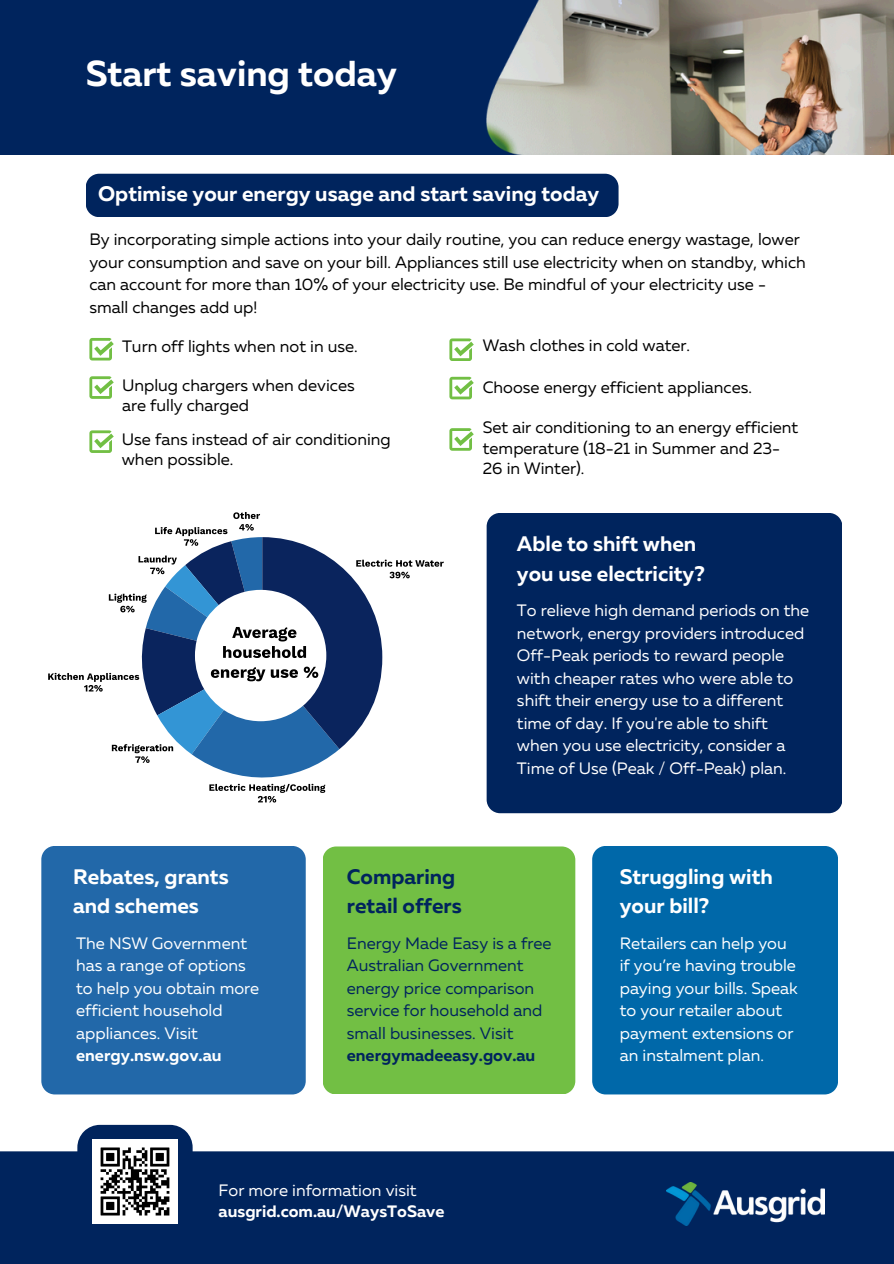
<style>
.page{position:relative;width:894px;height:1264px;background:#fff}
.page>*{position:absolute;margin:0;border:0;box-sizing:border-box;transform-origin:0 0}
.t1{font:700 36px "Muller";color:#fff}
.t2{font:700 21px/29.2px "Muller";color:#fff}
.t3{font:700 21px/29.2px "Muller";color:#00245d}
.t4{font:16.5px/20.2px "Muller";color:#000}
.t5{font:16.5px/22.5px "Muller";color:#fff}
.t6{font:16.5px/22.5px "Muller";color:#00245d}
.t7{font:700 16.5px "Muller";color:#fff}
.s1{font-weight:700}
</style>
<div class="page">
<div style="left:323px;top:846px;width:252px;height:248px;background:#72bf44"></div>
<div style="left:0;top:0;width:893px;height:154px;background:#00245d"></div>
<div style="left:86px;top:174px;width:532px;height:43px;background:#00245d"></div>
<svg style="left:48px;top:512px;width:395px;height:290px"></svg>
<div style="left:486px;top:513px;width:356px;height:300px;background:#00245d"></div>
<svg style="left:89px;top:338px;width:25px;height:22px"></svg>
<svg style="left:89px;top:376px;width:25px;height:23px"></svg>
<svg style="left:89px;top:430px;width:25px;height:23px"></svg>
<svg style="left:449px;top:338px;width:24px;height:23px"></svg>
<svg style="left:449px;top:377px;width:24px;height:22px"></svg>
<svg style="left:449px;top:428px;width:24px;height:22px"></svg>
<div style="left:0;top:1151px;width:893px;height:112px;background:#00245d"></div>
<svg style="left:77px;top:1124px;width:115px;height:100px"></svg>
<img style="left:666px;top:1182px;width:157px;height:43px">
<img style="left:93px;top:1139px;width:84px;height:84px">
<img style="left:486px;top:0;width:407px;height:154px">
<div style="left:41px;top:846px;width:264px;height:248px;background:#2268a9"></div>
<div style="left:592px;top:846px;width:245px;height:248px;background:#0068a9"></div>
<h1 class="t1" style="left:86px;top:58px;width:313px">Start saving today</h1>
<p class="t2" style="left:98px;top:180px;width:502px">Optimise your energy usage and start saving today</p>
<p class="t4" style="left:89px;top:229px;width:717px;line-height:22.5px">By incorporating simple actions into your daily routine, you can reduce energy wastage, lower your consumption and save on your bill. Appliances still use electricity when on standby, which can account for more than 10% of your electricity use. Be mindful of your electricity use - small changes add up!</p>
<p class="t4" style="left:482px;top:336px;width:209px">Wash clothes in cold water.</p>
<p class="t4" style="left:482px;top:378px;width:270px">Choose energy efficient appliances.</p>
<p class="t4" style="left:122px;top:337px;width:237px">Turn off lights when not in use.</p>
<p class="t4" style="left:122px;top:376px;width:234px">Unplug chargers when devices are fully charged</p>
<p class="t4" style="left:122px;top:430px;width:270px">Use fans instead of air conditioning when possible.</p>
<p class="t4" style="left:482px;top:418px;width:317px">Set air conditioning to an energy efficient temperature (18-21 in Summer and 23-<br>26 in Winter).</p>
<p class="t2" style="left:517px;top:531px;width:189px">Able to shift when you use electricity?</p>
<p class="t2" style="left:73px;top:863px;width:157px">Rebates, grants and schemes</p>
<h2 class="t3" style="left:347px;top:863px;width:116px">Comparing retail offers</h2>
<p class="t5" style="left:517px;top:600px;width:294px">To relieve high demand periods on the network, energy providers introduced Off-Peak periods to reward people with cheaper rates who were able to shift their energy use to a different time of day. If you're able to shift when you use electricity, consider a Time of Use (Peak / Off-Peak) plan.</p>
<p class="t2" style="left:619px;top:863px;width:154px">Struggling with your bill?</p>
<h2 class="t5" style="left:76px;top:932px;width:184px">The NSW Government has a range of options to help you obtain more efficient household appliances. Visit <span class="s1">energy.nsw.gov.au</span></h2>
<p class="t6" style="left:347px;top:932px;width:206px">Energy Made Easy is a free<br>Australian Government energy price comparison service for household and small businesses. Visit <span class="s1">energymadeeasy.gov.au</span></p>
<h2 class="t5" style="left:218px;top:1179px;width:199px">For more information visit</h2>
<p class="t7" style="left:218px;top:1204px;width:227px">ausgrid.com.au/WaysToSave</p>
<p class="t5" style="left:619px;top:932px;width:179px">Retailers can help you if you’re having trouble paying your bills. Speak to your retailer about payment extensions or an instalment plan.</p>
</div>
